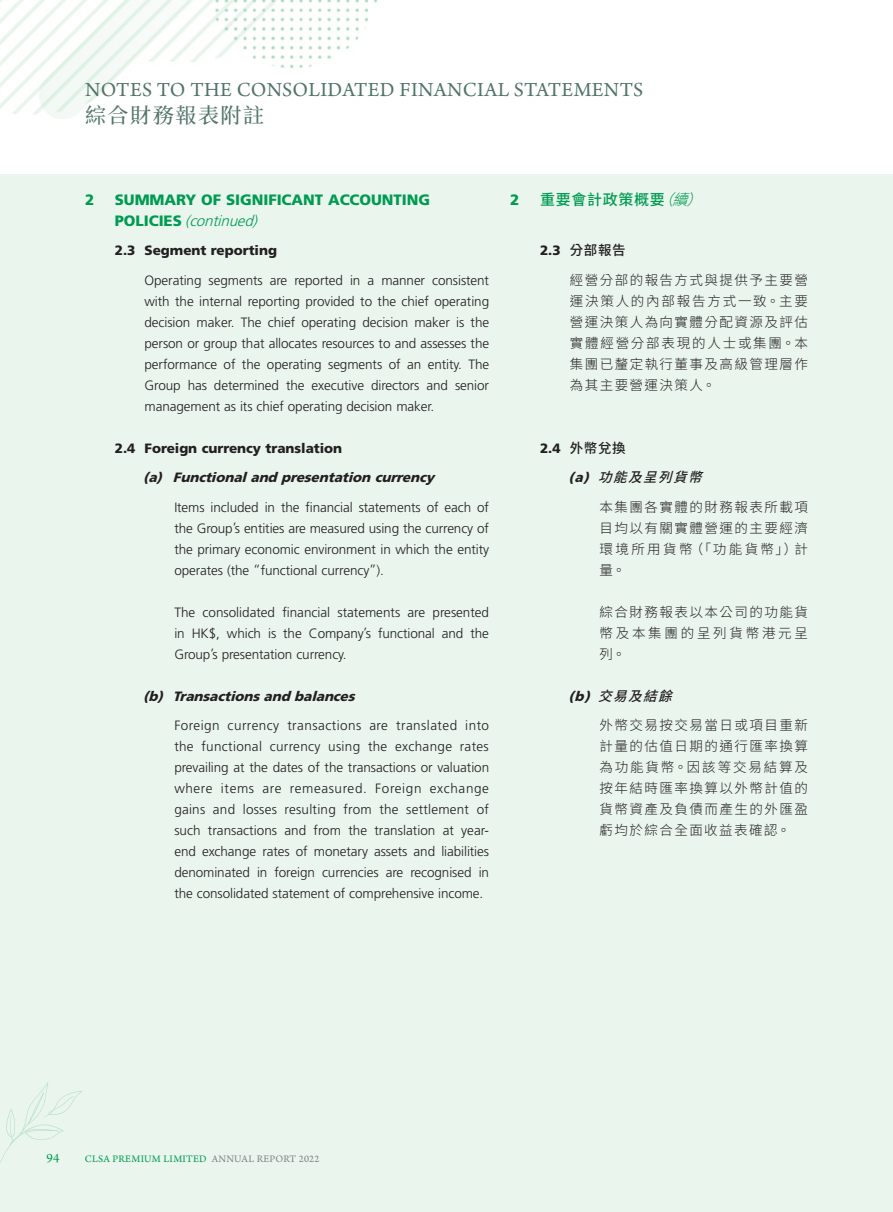
<style>
.page{position:relative;width:893px;height:1212px;background:#fff}
.page>*{position:absolute;margin:0;border:0;box-sizing:border-box;transform-origin:0 0}
.t1{font:21px "Arno Pro";letter-spacing:.015em;color:#51746b}
.t2{font:500 21px "Source Han Serif TC";letter-spacing:.075em;color:#51746b}
.Heading_1{font:900 15px/21px "Frutiger LT Std";letter-spacing:-.005em;color:#009b51}
.C_Heading_1{font:500 15px "Source Han Sans TC";letter-spacing:.045em;color:#009b51}
.C_Heading_1-2{font:900 15px "Frutiger LT Std";color:#009b51}
.Body_Text{font:300 13.5px/21px "Frutiger LT Std";letter-spacing:-.005em;color:#231f20;text-align:justify}
.C_Body_Text{font:300 13.5px/21px "Source Han Sans TC";letter-spacing:.11em;color:#231f20;text-align:justify}
.Heading_3{font:italic 900 13.5px "Frutiger LT Std";color:#231f20}
.Heading_2{font:900 13.5px "Frutiger LT Std";letter-spacing:-.005em;color:#231f20}
.C_Heading_3{font:italic 500 13.5px "Source Han Sans TC";color:#231f20}
.C_Heading_2{font:500 13.5px "Source Han Sans TC";letter-spacing:.045em;color:#231f20}
.t3{font:13.5px "Arno Pro";color:#009b51}
.t4{font:10.5px "Arno Pro";letter-spacing:.025em;color:#009b51}
.s1{font-weight:300;font-style:italic}
.s2{font-family:"Frutiger LT Std";font-weight:900}
.s3{color:#808285}
</style>
<div class="page">
<div style="left:0;top:174px;width:893px;height:1038px;background:#e9f5ed"></div>
<img style="left:0;top:0;width:377px;height:119px">
<svg style="left:0;top:1082px;width:82px;height:81px"></svg>
<h1 class="t1" style="left:85px;top:78px;width:559px">NOTES TO THE CONSOLIDATED FINANCIAL STATEMENTS</h1>
<h1 class="t2" style="left:85px;top:104px;width:181px">綜合財務報表附註</h1>
<p class="Heading_1" style="left:85px;top:189px;width:11px">2</p>
<p class="Heading_1" style="left:115px;top:189px;width:317px">SUMMARY OF SIGNIFICANT ACCOUNTING<br>P O L I C I E S <span class="s1">(continued)</span></p>
<p class="Heading_2" style="left:115px;top:242px;width:164px">2.3 Segment reporting</p>
<p class="Body_Text" style="left:145px;top:270px;width:346px">Operating segments are reported in a manner consistent with the internal reporting provided to the chief operating decision maker. The chief operating decision maker is the person or group that allocates resources to and assesses the performance of the operating segments of an entity. The Group has determined the executive directors and senior management as its chief operating decision maker.</p>
<p class="Heading_2" style="left:115px;top:440px;width:229px">2.4 Foreign currency translation</p>
<p class="Heading_3" style="left:143px;top:469px;width:297px">(a) Functionaland presentation currency</p>
<p class="Body_Text" style="left:174px;top:497px;width:316px">Items included in the financial statements of each of the Group’s entities are measured using the currency of the primary economic environment in which the entity operates (the “functional currency”).</p>
<p class="Body_Text" style="left:174px;top:602px;width:316px">The consolidated financial statements are presented in HK$, which is the Company’s functional and the Group’s presentation currency.</p>
<p class="Heading_3" style="left:143px;top:688px;width:217px">(b) Transactionsand balances</p>
<p class="Body_Text" style="left:174px;top:715px;width:316px">Foreign currency transactions are translated into the functional currency using the exchange rates prevailing at the dates of the transactions or valuation where items are remeasured. Foreign exchange gains and losses resulting from the settlement of such transactions and from the translation at year&shy;end exchange rates of monetary assets and liabilities denominated in foreign currencies are recognised in the consolidated statement of comprehensive income.</p>
<p class="C_Heading_1-2" style="left:510px;top:190px;width:11px">2</p>
<p class="C_Heading_1" style="left:540px;top:191px;width:175px">重要會計政策概要<span class="s1">（續）</span></p>
<p class="C_Heading_2" style="left:540px;top:242px;width:87px"><span class="s2">2.3</span> 分部報告</p>
<p class="C_Body_Text" style="left:570px;top:269px;width:240px">經營分部的報告方式與提供予主要營運決策人的內部報告方式一致。主要營運決策人為向實體分配資源及評估實體經營分部表現的人士或集團。本集團已釐定執行董事及高級管理層作為其主要營運決策人。</p>
<p class="C_Heading_2" style="left:540px;top:440px;width:87px"><span class="s2">2.4</span> 外幣兌換</p>
<p class="C_Heading_3" style="left:568px;top:469px;width:145px"><span class="s2">(a)</span> 功能及呈列貨幣</p>
<p class="C_Body_Text" style="left:600px;top:496px;width:210px">本集團各實體的財務報表所載項目均以有關實體營運的主要經濟環境所用貨幣（「功能貨幣」）計量。</p>
<p class="C_Body_Text" style="left:600px;top:601px;width:210px">綜合財務報表以本公司的功能貨幣及本集團的呈列貨幣港元呈列。</p>
<p class="C_Heading_3" style="left:568px;top:688px;width:115px"><span class="s2">(b)</span> 交易及結餘</p>
<p class="C_Body_Text" style="left:600px;top:715px;width:210px">外幣交易按交易當日或項目重新計量的估值日期的通行匯率換算為功能貨幣。因該等交易結算及按年結時匯率換算以外幣計值的貨幣資產及負債而產生的外匯盈虧均於綜合全面收益表確認。</p>
<p class="t3" style="left:46px;top:1150px;width:15px">94</p>
<p class="t4" style="left:85px;top:1153px;width:236px">CLSA PREMIUM LIMITED <span class="s3">ANNUAL REPORT 2022</span></p>
</div>
